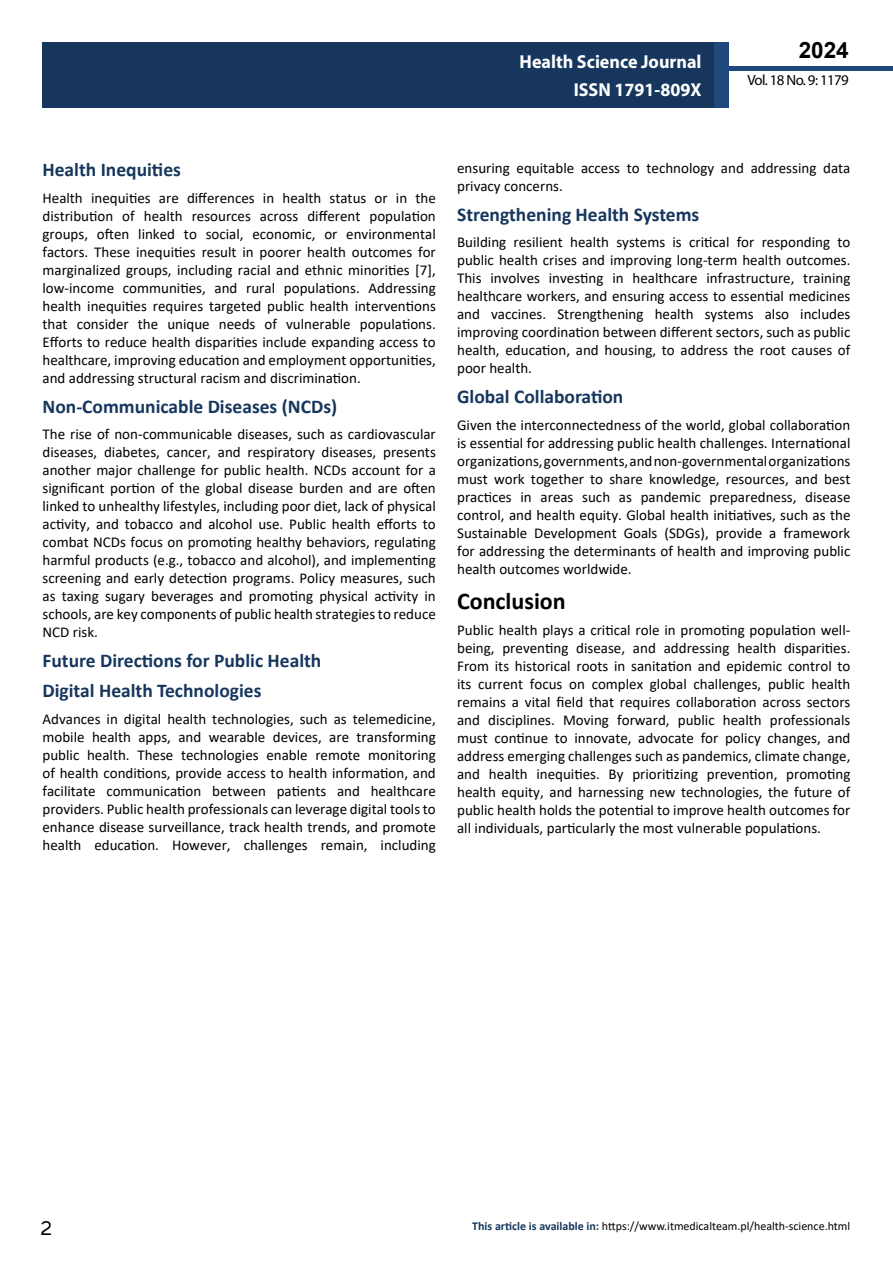
<style>
.page{position:relative;width:893px;height:1263px;background:#fff}
.page>*{position:absolute;margin:0;border:0;box-sizing:border-box;transform-origin:0 0}
.t1{font:25.5px "Tunga";color:#000}
.t2{font:700 24px "Calibri";color:#000}
.t3{font:700 22.5px "Arial";color:#000}
.t4{font:700 19.5px/30px "Calibri";color:#16365d}
.t5{font:700 18.75px/27.2px "Myriad Pro";color:#fff;text-align:right;scale:.96 1}
.t6{font:15px/18px "Calibri";color:#000;text-align:justify}
.t7{font:14.85px "Myriad Pro";letter-spacing:-.04em;color:#000}
.t8{font:12px "Calibri";color:#000}
.s1{font-weight:700;color:#16375d}
</style>
<div class="page">
<div style="left:722px;top:66px;width:171px;height:5px;background:#1f497d"></div>
<div style="left:43px;top:42px;width:671px;height:66px;background:#16365d"></div>
<div style="left:714px;top:42px;width:15px;height:66px;background:#1f497d"></div>
<p class="t5" style="left:520px;top:48px;width:191px">Health Science Journal<br>ISSN 1791-809X</p>
<h3 class="t3" style="left:799px;top:35px;width:52px">2024</h3>
<p class="t7" style="left:747px;top:71px;width:103px">Vol. 18 No. 9: 1179</p>
<h3 class="t4" style="left:43px;top:154px;width:140px">Health Inequities</h3>
<p class="t6" style="left:43px;top:188px;width:395px">Health inequities are differences in health status or in the distribution of health resources across different population groups, often linked to social, economic, or environmental factors. These inequities result in poorer health outcomes for marginalized groups, including racial and ethnic minorities [7], low-income communities, and rural populations. Addressing health inequities requires targeted public health interventions that consider the unique needs of vulnerable populations.<br>Efforts to reduce health disparities include expanding access to healthcare, improving education and employment opportunities, and addressing structural racism and discrimination.</p>
<h3 class="t4" style="left:43px;top:391px;width:296px">Non-Communicable Diseases (NCDs)</h3>
<p class="t6" style="left:43px;top:425px;width:395px">The rise of non-communicable diseases, such as cardiovascular diseases, diabetes, cancer, and respiratory diseases, presents another major challenge for public health. NCDs account for a significant portion of the global disease burden and are often linked to unhealthy lifestyles, including poor diet, lack of physical activity, and tobacco and alcohol use. Public health efforts to combat NCDs focus on promoting healthy behaviors, regulating harmful products (e.g., tobacco and alcohol), and implementing screening and early detection programs. Policy measures, such as taxing sugary beverages and promoting physical activity in schools, are key components of public health strategies to reduce NCD risk.</p>
<h3 class="t4" style="left:43px;top:645px;width:280px">Future Directions for Public Health<br>Digital Health Technologies</h3>
<p class="t6" style="left:43px;top:709px;width:395px">Advances in digital health technologies, such as telemedicine, mobile health apps, and wearable devices, are transforming public health. These technologies enable remote monitoring of health conditions, provide access to health information, and facilitate communication between patients and healthcare providers. Public health professionals can leverage digital tools to enhance disease surveillance, track health trends, and promote health education. However, challenges remain, including</p>
<p class="t6" style="left:457px;top:158px;width:395px">ensuring equitable access to technology and addressing data privacy concerns.</p>
<h3 class="t4" style="left:457px;top:199px;width:244px">Strengthening Health Systems</h3>
<p class="t6" style="left:457px;top:233px;width:395px">Building resilient health systems is critical for responding to public health crises and improving long-term health outcomes.<br>This involves investing in healthcare infrastructure, training healthcare workers, and ensuring access to essential medicines and vaccines. Strengthening health systems also includes improving coordination between different sectors, such as public health, education, and housing, to address the root causes of poor health.</p>
<h3 class="t4" style="left:457px;top:382px;width:168px">Global Collaboration</h3>
<p class="t6" style="left:457px;top:415px;width:395px">Given the interconnectedness of the world, global collaboration is essential for addressing public health challenges. International organizations, governments, and non-governmental organizations must work together to share knowledge, resources, and best practices in areas such as pandemic preparedness, disease control, and health equity. Global health initiatives, such as the Sustainable Development Goals (SDGs), provide a framework for addressing the determinants of health and improving public health outcomes worldwide.</p>
<h2 class="t2" style="left:457px;top:584px;width:110px">Conclusion</h2>
<p class="t6" style="left:457px;top:621px;width:395px">Public health plays a critical role in promoting population well&shy;being, preventing disease, and addressing health disparities.<br>From its historical roots in sanitation and epidemic control to its current focus on complex global challenges, public health remains a vital field that requires collaboration across sectors and disciplines. Moving forward, public health professionals must continue to innovate, advocate for policy changes, and address emerging challenges such as pandemics, climate change, and health inequities. By prioritizing prevention, promoting health equity, and harnessing new technologies, the future of public health holds the potential to improve health outcomes for all individuals, particularly the most vulnerable populations.</p>
<h1 class="t1" style="left:41px;top:1211px;width:13px">2</h1>
<p class="t8" style="left:472px;top:1217px;width:380px"><span class="s1">This article is available in:</span> https://www.itmedicalteam.pl/health-science.html</p>
</div>
